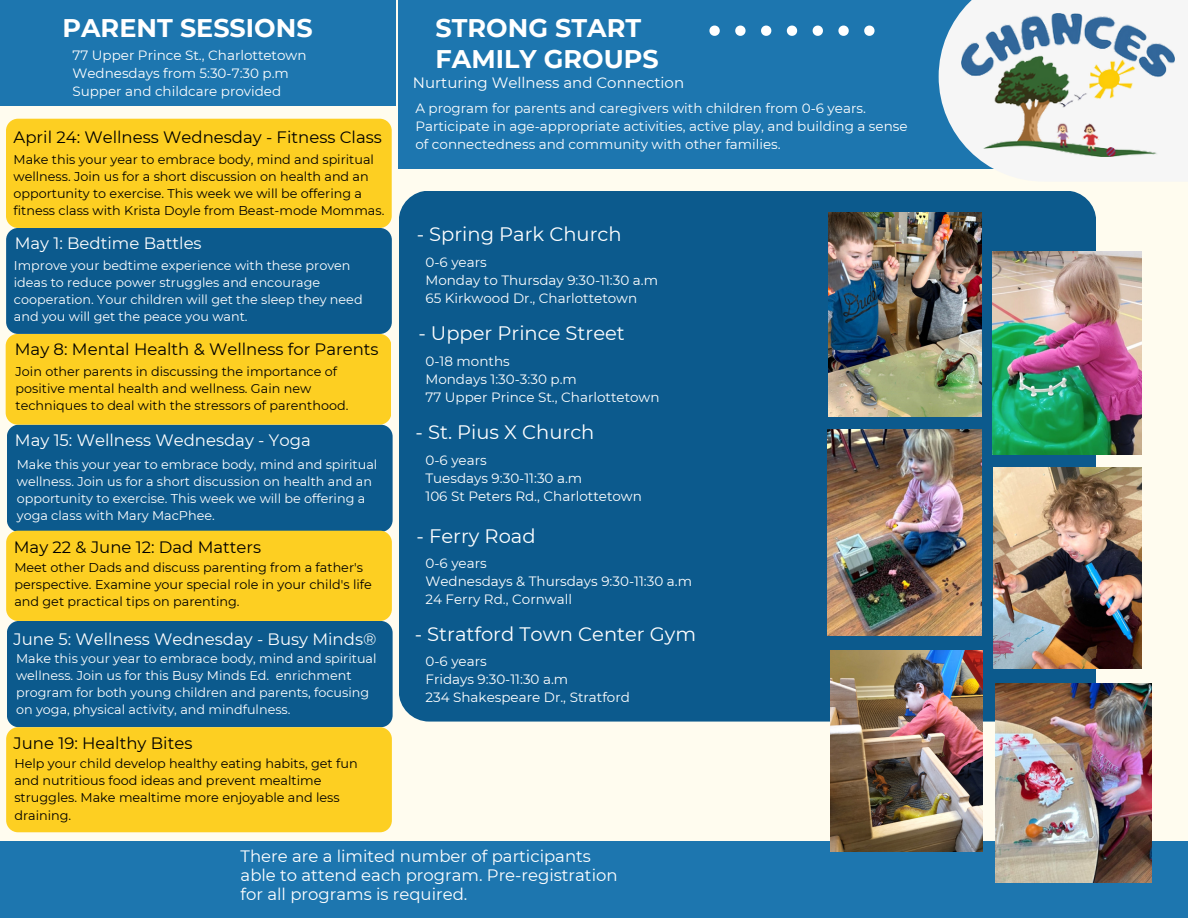
<style>
.page{position:relative;width:1188px;height:918px;background:#fffcef}
.page>*{position:absolute;margin:0;border:0;box-sizing:border-box;transform-origin:0 0}
.t1{font:700 25.5px "Montserrat";color:#fff}
.t2{font:19.5px "Montserrat";color:#fff}
.t3{font:16.5px/19.2px "Montserrat";color:#fff}
.t4{font:16.5px "Montserrat";color:#000}
.t5{font:15px "Montserrat";color:#fff}
.t6{font:13.5px/18px "Montserrat";color:#fff}
.t7{font:12.75px/17px "Montserrat";color:#000}
.t8{font:12.75px/17px "Montserrat";color:#fff}
</style>
<div class="page">
<div style="left:399px;top:0;width:789px;height:169px;background:#1d76af"></div>
<div style="left:399px;top:191px;width:697px;height:531px;background:#0c5a8d;border-radius:30px"></div>
<div style="left:0;top:0;width:396px;height:106px;background:#1d76af"></div>
<svg style="left:709px;top:26px;width:11px;height:10px"></svg>
<svg style="left:787px;top:26px;width:10px;height:10px"></svg>
<svg style="left:735px;top:26px;width:11px;height:10px"></svg>
<svg style="left:813px;top:26px;width:10px;height:10px"></svg>
<svg style="left:761px;top:26px;width:10px;height:10px"></svg>
<svg style="left:838px;top:26px;width:11px;height:10px"></svg>
<svg style="left:864px;top:26px;width:11px;height:10px"></svg>
<div style="left:6px;top:228px;width:386px;height:106px;background:#0c5a8d;border-radius:12px"></div>
<div style="left:6px;top:119px;width:386px;height:109px;background:#fdcf22;border-radius:12px"></div>
<div style="left:7px;top:425px;width:385px;height:107px;background:#0c5a8d;border-radius:12px"></div>
<svg style="left:939px;top:0;width:249px;height:169px;fill:#f6f6f6"></svg>
<img style="left:961px;top:14px;width:213px;height:142px">
<img style="left:829px;top:213px;width:153px;height:204px">
<img style="left:993px;top:252px;width:148px;height:202px">
<img style="left:827px;top:430px;width:154px;height:206px">
<img style="left:994px;top:467px;width:147px;height:202px">
<div style="left:0;top:841px;width:1188px;height:77px;background:#1d76af"></div>
<img style="left:996px;top:683px;width:155px;height:199px">
<img style="left:830px;top:650px;width:152px;height:202px">
<div style="left:6px;top:334px;width:385px;height:91px;background:#fdcf22;border-radius:12px"></div>
<div style="left:6px;top:531px;width:386px;height:90px;background:#fdcf22;border-radius:12px"></div>
<div style="left:7px;top:621px;width:386px;height:106px;background:#0c5a8d;border-radius:12px"></div>
<div style="left:6px;top:727px;width:386px;height:105px;background:#fdcf22;border-radius:12px"></div>
<p class="t1" style="left:62px;top:12px;width:252px">PARENT SESSIONS</p>
<h3 class="t1" style="left:436px;top:12px;width:207px">STRONG START</h3>
<p class="t1" style="left:436px;top:43px;width:225px">FAMILY GROUPS</p>
<p class="t5" style="left:413px;top:73px;width:273px">Nurturing Wellness and Connection</p>
<p class="t6" style="left:72px;top:46px;width:236px">77 Upper Prince St., Charlottetown</p>
<p class="t6" style="left:72px;top:64px;width:218px">Wednesdays from 5:30-7:30 p.m</p>
<h3 class="t6" style="left:72px;top:82px;width:210px">Supper and childcare provided</h3>
<p class="t4" style="left:14px;top:127px;width:370px">April 24: Wellness Wednesday - Fitness Class</p>
<p class="t7" style="left:14px;top:151px;width:372px">Make this your year to embrace body, mind and spiritual wellness. Join us for a short discussion on health and an opportunity to exercise. This week we will be offering a fitness class with Krista Doyle from Beast-mode Mommas.</p>
<p class="t3" style="left:15px;top:234px;width:188px">May 1: Bedtime Battles</p>
<h3 class="t8" style="left:14px;top:257px;width:350px">Improve your bedtime experience with these proven ideas to reduce power struggles and encourage cooperation. Your children will get the sleep they need and you will get the peace you want.</h3>
<p class="t4" style="left:15px;top:339px;width:365px">May 8: Mental Health &amp; Wellness for Parents</p>
<h3 class="t7" style="left:16px;top:363px;width:334px">Join other parents in discussing the importance of positive mental health and wellness. Gain new techniques to deal with the stressors of parenthood.</h3>
<p class="t3" style="left:15px;top:430px;width:297px">May 15: Wellness Wednesday - Yoga</p>
<h3 class="t8" style="left:17px;top:456px;width:362px">Make this your year to embrace body, mind and spiritual wellness. Join us for a short discussion on health and an opportunity to exercise. This week we will be offering a yoga class with Mary MacPhee.</h3>
<p class="t4" style="left:14px;top:537px;width:249px">May 22 &amp; June 12: Dad Matters</p>
<h3 class="t7" style="left:14px;top:559px;width:359px">Meet other Dads and discuss parenting from a father's perspective. Examine your special role in your child's life and get practical tips on parenting.</h3>
<p class="t3" style="left:14px;top:630px;width:364px">June 5: Wellness Wednesday - Busy Minds®</p>
<p class="t8" style="left:16px;top:650px;width:362px">Make this your year to embrace body, mind and spiritual wellness. Join us for this Busy Minds Ed. enrichment program for both young children and parents, focusing on yoga, physical activity, and mindfulness.</p>
<p class="t4" style="left:14px;top:733px;width:180px">June 19: Healthy Bites</p>
<h3 class="t7" style="left:14px;top:755px;width:345px">Help your child develop healthy eating habits, get fun and nutritious food ideas and prevent mealtime struggles. Make mealtime more enjoyable and less draining.</h3>
<p class="t6" style="left:415px;top:99px;width:494px">A program for parents and caregivers with children from 0-6 years.<br>Participate in age-appropriate activities, active play, and building a sense of connectedness and community with other families.</p>
<p class="t2" style="left:417px;top:222px;width:206px">- Spring Park Church</p>
<p class="t6" style="left:425px;top:253px;width:63px">0-6 years</p>
<p class="t6" style="left:425px;top:271px;width:234px">Monday to Thursday 9:30-11:30 a.m</p>
<h2 class="t6" style="left:425px;top:289px;width:213px">65 Kirkwood Dr., Charlottetown</h2>
<h2 class="t2" style="left:418px;top:321px;width:208px">- Upper Prince Street</h2>
<p class="t6" style="left:425px;top:352px;width:86px">0-18 months</p>
<p class="t6" style="left:425px;top:370px;width:153px">Mondays 1:30-3:30 p.m</p>
<p class="t6" style="left:425px;top:388px;width:236px">77 Upper Prince St., Charlottetown</p>
<p class="t2" style="left:416px;top:421px;width:180px">- St. Pius X Church</p>
<h2 class="t6" style="left:425px;top:452px;width:63px">0-6 years</h2>
<p class="t6" style="left:425px;top:470px;width:158px">Tuesdays 9:30-11:30 a.m</p>
<p class="t6" style="left:425px;top:488px;width:218px">106 St Peters Rd., Charlottetown</p>
<p class="t2" style="left:417px;top:524px;width:121px">- Ferry Road</p>
<p class="t6" style="left:425px;top:554px;width:63px">0-6 years</p>
<h2 class="t6" style="left:425px;top:572px;width:268px">Wednesdays &amp; Thursdays 9:30-11:30 a.m</h2>
<p class="t6" style="left:425px;top:590px;width:148px">24 Ferry Rd., Cornwall</p>
<p class="t2" style="left:415px;top:622px;width:283px">- Stratford Town Center Gym</p>
<p class="t6" style="left:425px;top:652px;width:63px">0-6 years</p>
<p class="t6" style="left:425px;top:670px;width:144px">Fridays 9:30-11:30 a.m</p>
<h2 class="t6" style="left:425px;top:688px;width:206px">234 Shakespeare Dr., Stratford</h2>
<p class="t3" style="left:241px;top:846px;width:379px">There are a limited number of participants able to attend each program. Pre-registration for all programs is required.</p>
</div>
